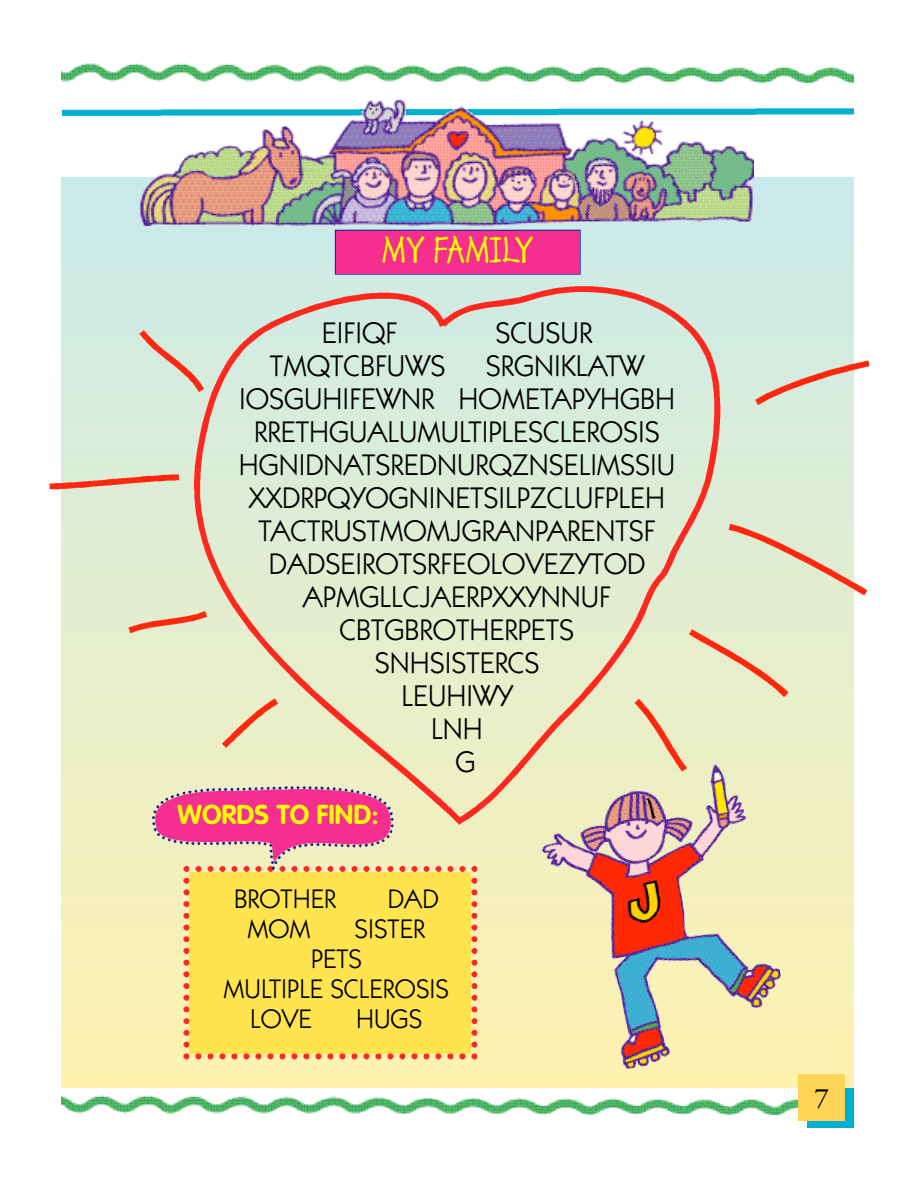
<style>
.page{position:relative;width:918px;height:1188px;background:#fff}
.page>*{position:absolute;margin:0;border:0;box-sizing:border-box;transform-origin:0 0}
.t1{font:700 36px "Lemonade";color:#fffc00}
.t2{font:30px "Itc Kabel";color:#000}
.t3{font:27px "Itc Kabel";color:#000}
.t4{font:700 27px "VAG Rounded";color:#fffc00}
.t5{font:27px "Sabon";color:#000}
</style>
<div class="page">
<img style="left:62px;top:177px;width:792px;height:911px">
<img style="left:62px;top:1095px;width:736px;height:19px">
<img style="left:62px;top:63px;width:792px;height:20px">
<svg style="left:62px;top:108px;width:792px;height:8px"></svg>
<div style="left:807px;top:1088px;width:47px;height:40px;background:#00aed0"></div>
<div style="left:798px;top:1074px;width:47px;height:47px;background:#fed457"></div>
<svg style="left:183px;top:866px;width:294px;height:193px;background:#fede53"></svg>
<img style="left:140px;top:99px;width:613px;height:126px">
<svg style="left:194px;top:286px;width:526px;height:539px;background:#dee4cc"></svg>
<svg style="left:335px;top:230px;width:246px;height:45px;background:#eb2f90"></svg>
<div style="left:756px;top:761px;width:36px;height:225px;background:#f3f0bd"></div>
<svg style="left:139px;top:330px;width:65px;height:62px;background:#d9d3c4"></svg>
<svg style="left:50px;top:474px;width:129px;height:15px;background:#eb9f89"></svg>
<svg style="left:129px;top:611px;width:78px;height:22px;background:#ebb899"></svg>
<svg style="left:222px;top:698px;width:56px;height:50px;background:#edd1ab"></svg>
<div style="left:635px;top:629px;width:153px;height:142px;background:#e9efc9"></div>
<svg style="left:755px;top:360px;width:114px;height:45px;background:#dfd2c4"></svg>
<svg style="left:729px;top:524px;width:138px;height:71px;background:#e5dcc3"></svg>
<svg style="left:152px;top:786px;width:241px;height:84px;background:#ed769f"></svg>
<p class="t1" style="left:382px;top:237px;width:154px">MY FAMILY</p>
<p class="t2" style="left:322px;top:321px;width:77px">EIFIQF</p>
<p class="t2" style="left:495px;top:321px;width:98px">SCUSUR</p>
<p class="t2" style="left:270px;top:354px;width:177px">TMQTCBFUWS</p>
<p class="t2" style="left:486px;top:354px;width:160px">SRGNIKLATW</p>
<p class="t2" style="left:239px;top:387px;width:438px">IOSGUHIFEWNR HOMETAPYHGBH</p>
<p class="t2" style="left:254px;top:420px;width:407px">RRETHGUALUMULTIPLESCLEROSIS</p>
<p class="t2" style="left:239px;top:453px;width:438px">HGNIDNATSREDNURQZNSELIMSSIU</p>
<p class="t2" style="left:249px;top:486px;width:418px">XXDRPQYOGNINETSILPZCLUFPLEH</p>
<p class="t2" style="left:258px;top:519px;width:398px">TACTRUSTMOMJGRANPARENTSF</p>
<p class="t2" style="left:269px;top:552px;width:378px">DADSEIROTSRFEOLOVEZYTOD</p>
<p class="t2" style="left:303px;top:585px;width:310px">APMGLLCJAERPXXYNNUF</p>
<p class="t2" style="left:339px;top:618px;width:236px">CBTGBROTHERPETS</p>
<p class="t2" style="left:375px;top:651px;width:166px">SNHSISTERCS</p>
<p class="t2" style="left:401px;top:684px;width:113px">LEUHIWY</p>
<p class="t2" style="left:431px;top:717px;width:53px">LNH</p>
<p class="t2" style="left:455px;top:750px;width:22px">G</p>
<p class="t4" style="left:177px;top:803px;width:203px">WORDS TO FIND:</p>
<p class="t3" style="left:234px;top:889px;width:104px">BROTHER</p>
<p class="t3" style="left:388px;top:889px;width:53px">DAD</p>
<p class="t3" style="left:247px;top:919px;width:65px">MOM</p>
<p class="t3" style="left:355px;top:919px;width:72px">SISTER</p>
<p class="t3" style="left:311px;top:948px;width:52px">PETS</p>
<p class="t3" style="left:224px;top:979px;width:227px">MULTIPLE SCLEROSIS</p>
<p class="t3" style="left:250px;top:1009px;width:63px">LOVE</p>
<p class="t3" style="left:356px;top:1009px;width:68px">HUGS</p>
<p class="t5" style="left:814px;top:1087px;width:17px">7</p>
</div>
